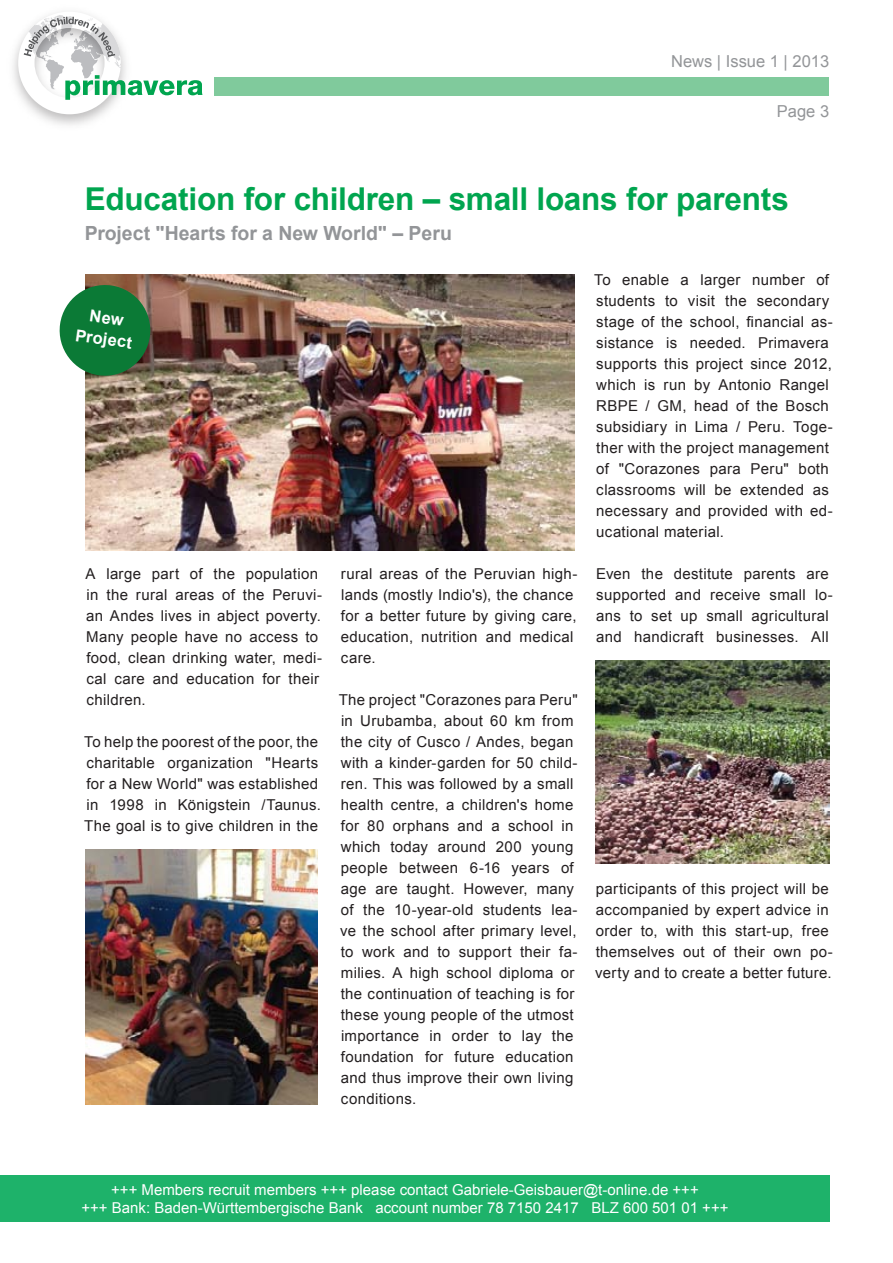
<style>
.page{position:relative;width:893px;height:1263px;background:#fff}
.page>*{position:absolute;margin:0;border:0;box-sizing:border-box;transform-origin:0 0}
.t1{font:700 31.5px "Arial";letter-spacing:-.01em;color:#00a54f}
.t2{font:700 19.5px "Arial";letter-spacing:-.005em;color:#939598}
.t3{font:16.5px "Arial";color:#939598}
.t4{font:700 16.5px/21px "Arial";color:#fff;text-align:center}
.t5{font:15px/21px "Arial";letter-spacing:.025em;color:#231f20}
.t6{font:15px/18px "Arial";color:#fff;text-align:center}
</style>
<div class="page">
<div style="left:215px;top:77px;width:614px;height:19px;background:#80ca9c"></div>
<img style="left:85px;top:275px;width:489px;height:276px">
<img style="left:596px;top:661px;width:233px;height:202px">
<svg style="left:59px;top:282px;width:94px;height:97px;background:#3c8652"></svg>
<img style="left:85px;top:850px;width:233px;height:254px">
<div style="left:0;top:1175px;width:829px;height:47px;background:#1eb26a"></div>
<svg style="left:18px;top:12px;width:185px;height:102px"></svg>
<p class="t3" style="left:671px;top:50px;width:160px">News | Issue 1 | 2013</p>
<p class="t3" style="left:777px;top:100px;width:54px">Page 3</p>
<h1 class="t1" style="left:85px;top:179px;width:705px">Education for children – small loans for parents</h1>
<h2 class="t2" style="left:85px;top:221px;width:369px">Project "Hearts for a New World" – Peru</h2>
<p class="t4" style="left:80px;top:304px;width:59px;rotate:8deg">New<br>Project</p>
<p class="t5" style="left:86px;top:563px;width:238px">A large part of the population in the rural areas of the Peruvi&shy;an Andes lives in abject poverty.<br>Many people have no access to food, clean drinking water, medi&shy;cal care and education for their children.</p>
<p class="t5" style="left:84px;top:731px;width:238px">To help the poorest of the poor, the charitable organization "Hearts for a New World" was established in 1998 in Königstein /Taunus.<br>The goal is to give children in the</p>
<p class="t5" style="left:341px;top:563px;width:238px">rural areas of the Peruvian high&shy;lands (mostly Indio's), the chance for a better future by giving care, education, nutrition and medical care.</p>
<p class="t5" style="left:339px;top:689px;width:240px">The project "Corazones para Peru" in Urubamba, about 60 km from the city of Cusco / Andes, began with a kinder-garden for 50 child&shy;ren. This was followed by a small health centre, a children's home for 80 orphans and a school in which today around 200 young people between 6-16 years of age are taught. However, many of the 10-year-old students lea&shy;ve the school after primary level, to work and to support their fa&shy;milies. A high school diploma or the continuation of teaching is for these young people of the utmost importance in order to lay the foundation for future education and thus improve their own living conditions.</p>
<p class="t5" style="left:594px;top:269px;width:240px">To enable a larger number of students to visit the secondary stage of the school, financial as&shy;sistance is needed. Primavera supports this project since 2012, which is run by Antonio Rangel<br>RBPE / GM, head of the Bosch subsidiary in Lima / Peru. Toge&shy;ther with the project management of "Corazones para Peru" both classrooms will be extended as necessary and provided with ed&shy;ucational material.</p>
<p class="t5" style="left:596px;top:563px;width:238px">Even the destitute parents are supported and receive small lo&shy;ans to set up small agricultural and handicraft businesses. All</p>
<p class="t5" style="left:595px;top:878px;width:239px">participants of this project will be accompanied by expert advice in order to, with this start-up, free themselves out of their own po&shy;verty and to create a better future.</p>
<p class="t6" style="left:81px;top:1181px;width:649px">+++ Members recruit members +++ please contact Gabriele-Geisbauer@t-online.de +++<br>+++ Bank: Baden-Württembergische Bank account number 78 7150 2417 BLZ 600 501 01 +++</p>
</div>
